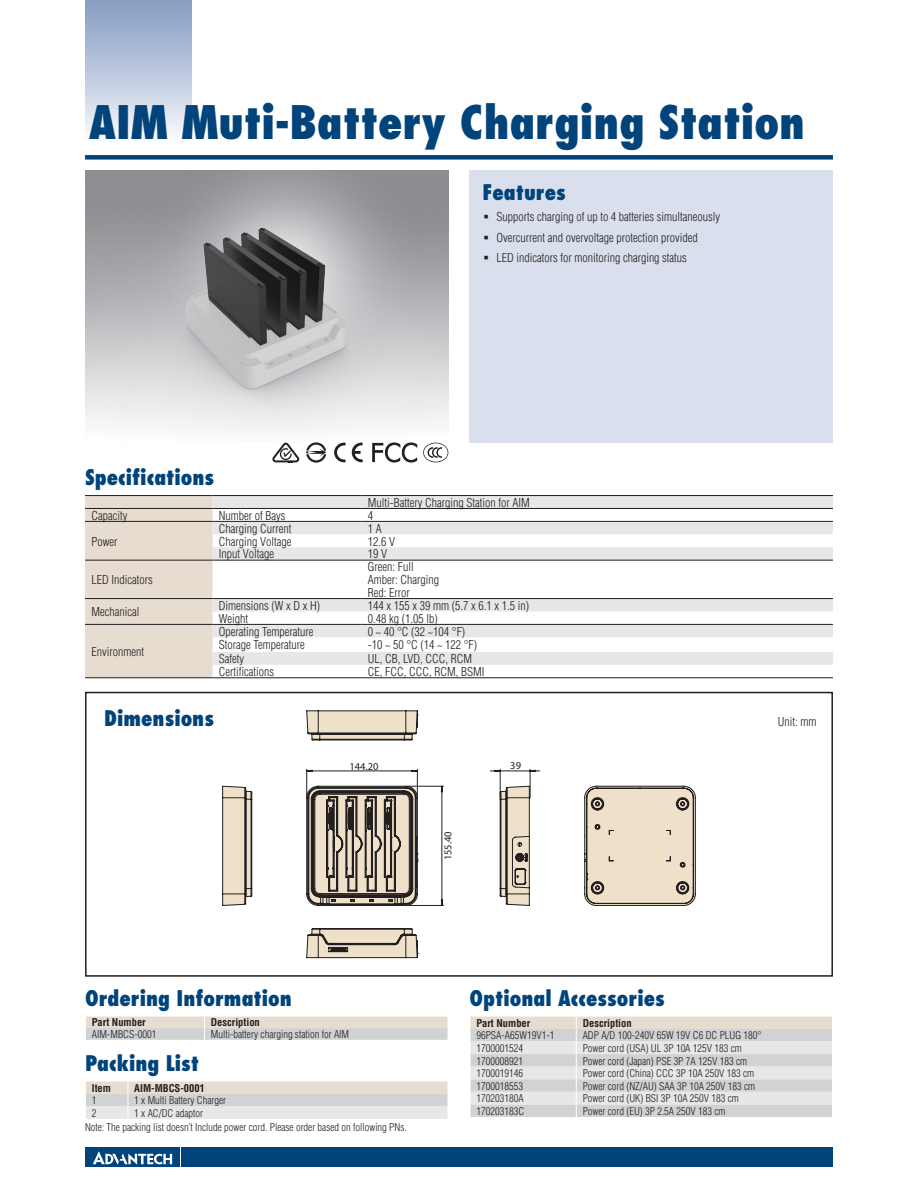
<style>
.page{position:relative;width:918px;height:1188px;background:#fff}
.page>*{position:absolute;margin:0;border:0;box-sizing:border-box;transform-origin:0 0}
.t1{font:800 condensed 45px "Futura";color:#00447b}
.t2{font:800 condensed 21px "Futura";color:#00447b}
.t3{font:300 condensed 12px/12.8px "Helvetica";color:#231f20}
.t4{font:300 condensed 10.5px/14.1px "Helvetica";color:#231f20}
.t5{font:700 condensed 10.5px "Helvetica";color:#231f20}
.t6{font:10.5px "Myriad Pro";color:#231f20}
</style>
<div class="page">
<div style="left:85px;top:155px;width:748px;height:5px;background:#00447b"></div>
<div style="left:85px;top:0;width:106px;height:143px;background:linear-gradient(to bottom,#849bc1,#f9fafc)"></div>
<div style="left:182px;top:1147px;width:651px;height:20px;background:#00447b"></div>
<div style="left:85px;top:1147px;width:95px;height:20px;background:#00447b"></div>
<svg style="left:93px;top:1151px;width:79px;height:14px"></svg>
<div style="left:470px;top:170px;width:363px;height:272px;background:#d9dfec"></div>
<div style="left:85px;top:496px;width:128px;height:181px;background:#e6dccf"></div>
<svg style="left:213px;top:496px;width:620px;height:169px"></svg>
<hr style="left:85px;top:495px;width:128px;height:1px;background:#231f20">
<hr style="left:213px;top:495px;width:148px;height:1px;background:#231f20">
<hr style="left:361px;top:495px;width:472px;height:1px;background:#231f20">
<hr style="left:85px;top:508px;width:128px;height:1px;background:#231f20">
<hr style="left:213px;top:508px;width:148px;height:1px;background:#231f20">
<hr style="left:361px;top:508px;width:472px;height:1px;background:#231f20">
<hr style="left:85px;top:521px;width:128px;height:1px;background:#231f20">
<hr style="left:213px;top:521px;width:148px;height:1px;background:#231f20">
<hr style="left:361px;top:521px;width:472px;height:1px;background:#231f20">
<hr style="left:85px;top:560px;width:128px;height:1px;background:#231f20">
<hr style="left:213px;top:560px;width:148px;height:1px;background:#231f20">
<hr style="left:361px;top:560px;width:472px;height:1px;background:#231f20">
<hr style="left:85px;top:598px;width:128px;height:1px;background:#231f20">
<hr style="left:213px;top:598px;width:148px;height:1px;background:#231f20">
<hr style="left:361px;top:598px;width:472px;height:1px;background:#231f20">
<hr style="left:85px;top:624px;width:128px;height:1px;background:#231f20">
<hr style="left:85px;top:677px;width:128px;height:1px;background:#231f20">
<hr style="left:213px;top:624px;width:148px;height:1px;background:#231f20">
<hr style="left:361px;top:624px;width:472px;height:1px;background:#231f20">
<hr style="left:213px;top:677px;width:148px;height:1px;background:#231f20">
<hr style="left:361px;top:677px;width:472px;height:1px;background:#231f20">
<div style="left:85px;top:692px;width:748px;height:285px;border:2px solid #231f20"></div>
<svg style="left:86px;top:1017px;width:362px;height:23px;background:#dbd7d2"></svg>
<svg style="left:86px;top:1081px;width:362px;height:38px;background:#dfddda"></svg>
<svg style="left:470px;top:1017px;width:362px;height:100px;background:#dcdbdb"></svg>
<svg style="left:306px;top:769px;width:138px;height:137px"></svg>
<svg style="left:306px;top:710px;width:112px;height:31px;background:#c6bbaa"></svg>
<svg style="left:306px;top:928px;width:112px;height:30px;background:#c0b4a4"></svg>
<svg style="left:490px;top:769px;width:51px;height:137px"></svg>
<svg style="left:584px;top:785px;width:112px;height:121px;background:#d6cab6"></svg>
<svg style="left:222px;top:785px;width:31px;height:121px;background:#c9bead"></svg>
<img style="left:85px;top:173px;width:363px;height:258px">
<svg style="left:334px;top:443px;width:12px;height:19px"></svg>
<svg style="left:352px;top:442px;width:11px;height:21px"></svg>
<svg style="left:372px;top:442px;width:76px;height:21px"></svg>
<svg style="left:306px;top:442px;width:20px;height:21px"></svg>
<svg style="left:272px;top:443px;width:27px;height:19px"></svg>
<h1 class="t1" style="left:89px;top:94px;width:718px">AIM Muti-Battery Charging Station</h1>
<h2 class="t2" style="left:482px;top:179px;width:85px">Features</h2>
<h2 class="t2" style="left:85px;top:464px;width:131px">Specifications</h2>
<p class="t3" style="left:496px;top:206px;width:225px;line-height:20.7px">Supports charging of up to 4 batteries simultaneously<br>Overcurrent and overvoltage protection provided<br>LED indicators for monitoring charging status</p>
<p class="t3" style="left:368px;top:496px;width:164px">Multi-Battery Charging Station for AIM</p>
<p class="t3" style="left:91px;top:509px;width:37px">Capacity</p>
<p class="t3" style="left:219px;top:509px;width:68px">Number of Bays</p>
<p class="t3" style="left:368px;top:509px;width:7px">4</p>
<p class="t3" style="left:91px;top:535px;width:28px">Power</p>
<p class="t3" style="left:219px;top:522px;width:74px">Charging Current</p>
<p class="t3" style="left:368px;top:522px;width:15px">1 A</p>
<p class="t3" style="left:219px;top:535px;width:74px">Charging Voltage</p>
<p class="t3" style="left:368px;top:535px;width:29px">12.6 V</p>
<p class="t3" style="left:219px;top:548px;width:57px">Input Voltage</p>
<p class="t3" style="left:368px;top:548px;width:21px">19 V</p>
<p class="t3" style="left:368px;top:561px;width:73px">Green: Full<br>Amber: Charging<br>Red: Error</p>
<p class="t3" style="left:91px;top:573px;width:63px">LED Indicators</p>
<p class="t3" style="left:91px;top:605px;width:49px">Mechanical</p>
<p class="t3" style="left:219px;top:599px;width:103px">Dimensions (W x D x H)</p>
<p class="t3" style="left:368px;top:599px;width:163px">144 x 155 x 39 mm (5.7 x 6.1 x 1.5 in)</p>
<p class="t3" style="left:219px;top:612px;width:31px">Weight</p>
<p class="t3" style="left:368px;top:612px;width:71px">0.48 kg (1.05 lb)</p>
<p class="t3" style="left:91px;top:645px;width:54px">Environment</p>
<p class="t3" style="left:219px;top:625px;width:96px">Operating Temperature</p>
<p class="t3" style="left:368px;top:625px;width:99px">0 ~ 40 °C (32 ~104 °F)</p>
<p class="t3" style="left:219px;top:639px;width:87px">Storage Temperature</p>
<p class="t3" style="left:368px;top:639px;width:111px">-10 ~ 50 °C (14 ~ 122 °F)</p>
<p class="t3" style="left:219px;top:652px;width:27px">Safety</p>
<p class="t3" style="left:368px;top:652px;width:106px">UL, CB, LVD, CCC, RCM</p>
<p class="t3" style="left:219px;top:665px;width:57px">Certifications</p>
<p class="t3" style="left:368px;top:665px;width:118px">CE, FCC, CCC, RCM, BSMI</p>
<h2 class="t2" style="left:104px;top:705px;width:111px">Dimensions</h2>
<p class="t3" style="left:778px;top:715px;width:40px">Unit: mm</p>
<p class="t6" style="left:349px;top:760px;width:31px">144.20</p>
<p class="t6" style="left:441px;top:860px;width:31px;rotate:-90deg">155.40</p>
<p class="t6" style="left:510px;top:759px;width:12px">39</p>
<h2 class="t2" style="left:85px;top:985px;width:208px">Ordering Information</h2>
<p class="t5" style="left:92px;top:1016px;width:55px">Part Number</p>
<p class="t5" style="left:211px;top:1016px;width:50px">Description</p>
<p class="t4" style="left:92px;top:1027px;width:66px">AIM-MBCS-0001</p>
<p class="t4" style="left:211px;top:1027px;width:140px">Multi-battery charging station for AIM</p>
<h2 class="t2" style="left:85px;top:1050px;width:116px">Packing List</h2>
<p class="t5" style="left:92px;top:1082px;width:21px">Item</p>
<p class="t5" style="left:134px;top:1082px;width:72px">AIM-MBCS-0001</p>
<p class="t4" style="left:92px;top:1093px;width:6px">1</p>
<p class="t4" style="left:134px;top:1093px;width:93px">1 x Multi Battery Charger</p>
<p class="t4" style="left:92px;top:1106px;width:6px">2</p>
<p class="t4" style="left:85px;top:1106px;width:323px;text-indent:49px">1 x AC/DC adaptor<br>Note: The packing list doesn’t Include power cord. Please order based on following PNs.</p>
<h2 class="t2" style="left:470px;top:985px;width:197px">Optional Accessories</h2>
<p class="t5" style="left:476px;top:1017px;width:55px">Part Number</p>
<p class="t5" style="left:583px;top:1017px;width:50px">Description</p>
<p class="t4" style="left:476px;top:1028px;width:80px">96PSA-A65W19V1-1</p>
<p class="t4" style="left:583px;top:1028px;width:181px">ADP A/D 100-240V 65W 19V C6 DC PLUG 180°</p>
<p class="t4" style="left:476px;top:1041px;width:48px">1700001524</p>
<p class="t4" style="left:583px;top:1041px;width:161px">Power cord (USA) UL 3P 10A 125V 183 cm</p>
<p class="t4" style="left:476px;top:1054px;width:48px">1700008921</p>
<p class="t4" style="left:583px;top:1054px;width:166px">Power cord (Japan) PSE 3P 7A 125V 183 cm</p>
<p class="t4" style="left:476px;top:1066px;width:48px">1700019146</p>
<p class="t4" style="left:583px;top:1066px;width:173px">Power cord (China) CCC 3P 10A 250V 183 cm</p>
<p class="t4" style="left:476px;top:1079px;width:48px">1700018553</p>
<p class="t4" style="left:583px;top:1079px;width:174px">Power cord (NZ/AU) SAA 3P 10A 250V 183 cm</p>
<p class="t4" style="left:476px;top:1091px;width:49px">170203180A</p>
<p class="t4" style="left:583px;top:1091px;width:158px">Power cord (UK) BSI 3P 10A 250V 183 cm</p>
<p class="t4" style="left:476px;top:1104px;width:49px">170203183C</p>
<p class="t4" style="left:583px;top:1104px;width:144px">Power cord (EU) 3P 2.5A 250V 183 cm</p>
</div>
